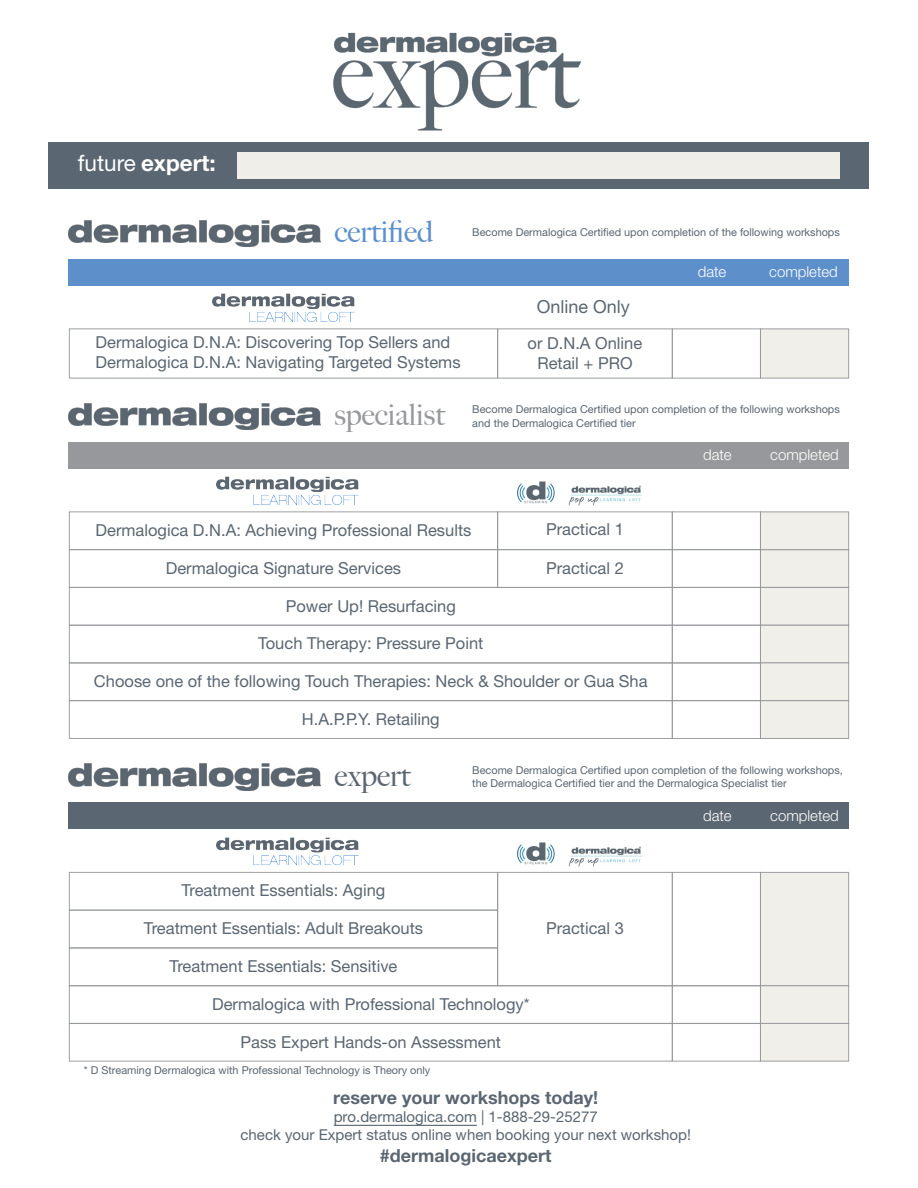
<style>
.page{position:relative;width:918px;height:1188px;background:#fff}
.page>*{position:absolute;margin:0;border:0;box-sizing:border-box;transform-origin:0 0}
.t1{font:500 30px "Big Caslon";color:#96989b}
.t2{font:500 30px "Big Caslon";color:#5d90cb}
.t3{font:500 30px "Big Caslon";color:#5a6671}
.t4{font:700 22.5px "Helvetica Neue LT Std";color:#fff}
.t5{font:700 18px "Helvetica Neue LT Std";color:#5a6671}
.t6{font:18px "Helvetica Neue LT Std";color:#5a6671}
.t7{font:16.5px "Helvetica Neue LT Std";color:#5a6671}
.t8{font:15px/18px "Helvetica Neue LT Std";color:#5a6671;text-align:center}
.t9{font:300 15px "Helvetica Neue LT Std";color:#fff}
.t10{font:10.8px "Helvetica Neue LT Std";color:#5a6671}
.s1{font-weight:400}
</style>
<div class="page">
<img style="left:517px;top:842px;width:133px;height:30px">
<img style="left:69px;top:764px;width:252px;height:26px">
<img style="left:217px;top:837px;width:141px;height:28px">
<div style="left:69px;top:872px;width:429px;height:39px;border:1px solid #96989b"></div>
<div style="left:497px;top:872px;width:176px;height:114px;border:1px solid #96989b"></div>
<div style="left:672px;top:872px;width:89px;height:114px;border:1px solid #96989b"></div>
<div style="left:760px;top:872px;width:89px;height:114px;background:#efeee9;border:1px solid #96989b"></div>
<div style="left:69px;top:802px;width:780px;height:27px;background:#5a6671"></div>
<div style="left:672px;top:985px;width:89px;height:39px;border:1px solid #96989b"></div>
<div style="left:760px;top:985px;width:89px;height:39px;background:#efeee9;border:1px solid #96989b"></div>
<div style="left:69px;top:910px;width:429px;height:38px;border:1px solid #96989b"></div>
<div style="left:69px;top:948px;width:429px;height:38px;border:1px solid #96989b"></div>
<div style="left:69px;top:985px;width:604px;height:39px;border:1px solid #96989b"></div>
<div style="left:672px;top:1023px;width:89px;height:39px;border:1px solid #96989b"></div>
<div style="left:760px;top:1023px;width:89px;height:39px;background:#efeee9;border:1px solid #96989b"></div>
<div style="left:69px;top:1023px;width:604px;height:39px;border:1px solid #96989b"></div>
<img style="left:517px;top:481px;width:125px;height:25px">
<img style="left:69px;top:403px;width:252px;height:27px">
<img style="left:217px;top:476px;width:141px;height:29px">
<div style="left:69px;top:511px;width:429px;height:39px;border:1px solid #96989b"></div>
<div style="left:497px;top:511px;width:176px;height:39px;border:1px solid #96989b"></div>
<div style="left:760px;top:549px;width:89px;height:39px;background:#efeee9;border:1px solid #96989b"></div>
<div style="left:69px;top:442px;width:780px;height:26px;background:#96989b"></div>
<div style="left:497px;top:549px;width:176px;height:39px;border:1px solid #96989b"></div>
<div style="left:672px;top:587px;width:89px;height:39px;border:1px solid #96989b"></div>
<div style="left:760px;top:587px;width:89px;height:39px;background:#efeee9;border:1px solid #96989b"></div>
<div style="left:672px;top:625px;width:89px;height:38px;border:1px solid #96989b"></div>
<div style="left:760px;top:625px;width:89px;height:38px;background:#efeee9;border:1px solid #96989b"></div>
<div style="left:69px;top:549px;width:429px;height:39px;border:1px solid #96989b"></div>
<div style="left:69px;top:587px;width:604px;height:39px;border:1px solid #96989b"></div>
<div style="left:69px;top:625px;width:604px;height:38px;border:1px solid #96989b"></div>
<div style="left:672px;top:662px;width:89px;height:39px;border:1px solid #96989b"></div>
<div style="left:760px;top:662px;width:89px;height:39px;background:#efeee9;border:1px solid #96989b"></div>
<div style="left:69px;top:662px;width:604px;height:39px;border:1px solid #96989b"></div>
<div style="left:672px;top:511px;width:89px;height:39px;border:1px solid #96989b"></div>
<div style="left:760px;top:511px;width:89px;height:39px;background:#efeee9;border:1px solid #96989b"></div>
<div style="left:672px;top:700px;width:89px;height:39px;border:1px solid #96989b"></div>
<div style="left:760px;top:700px;width:89px;height:39px;background:#efeee9;border:1px solid #96989b"></div>
<div style="left:69px;top:700px;width:604px;height:39px;border:1px solid #96989b"></div>
<img style="left:69px;top:220px;width:252px;height:27px">
<img style="left:213px;top:293px;width:141px;height:29px">
<div style="left:69px;top:328px;width:429px;height:51px;border:1px solid #96989b"></div>
<div style="left:497px;top:328px;width:176px;height:51px;border:1px solid #96989b"></div>
<div style="left:672px;top:328px;width:89px;height:51px;border:1px solid #96989b"></div>
<div style="left:760px;top:328px;width:89px;height:51px;background:#efeee9;border:1px solid #96989b"></div>
<div style="left:69px;top:259px;width:780px;height:26px;background:#5d90cb"></div>
<div style="left:49px;top:142px;width:820px;height:47px;background:#5a6671"></div>
<div style="left:238px;top:152px;width:602px;height:27px;background:#efeee9"></div>
<img style="left:333px;top:32px;width:249px;height:99px">
<hr style="left:334px;top:1125px;width:143px;height:1px;background:#5a6671">
<p class="t4" style="left:78px;top:149px;width:139px"><span class="s1">future</span> expert:</p>
<p class="t2" style="left:334px;top:207px;width:101px">certified</p>
<p class="t10" style="left:472px;top:226px;width:369px">Become Dermalogica Certified upon completion of the following workshops</p>
<p class="t6" style="left:537px;top:296px;width:95px">Online Only</p>
<p class="t9" style="left:698px;top:263px;width:30px">date</p>
<p class="t9" style="left:769px;top:263px;width:70px">completed</p>
<p class="t7" style="left:96px;top:332px;width:356px">Dermalogica D.N.A: Discovering Top Sellers and</p>
<p class="t7" style="left:96px;top:352px;width:367px">Dermalogica D.N.A: Navigating Targeted Systems</p>
<p class="t7" style="left:528px;top:333px;width:116px">or D.N.A Online</p>
<p class="t7" style="left:537px;top:353px;width:97px">Retail + PRO</p>
<p class="t1" style="left:334px;top:390px;width:112px">specialist</p>
<p class="t10" style="left:472px;top:403px;width:369px">Become Dermalogica Certified upon completion of the following workshops</p>
<p class="t10" style="left:472px;top:416px;width:165px">and the Dermalogica Certified tier</p>
<p class="t7" style="left:96px;top:520px;width:377px">Dermalogica D.N.A: Achieving Professional Results</p>
<p class="t7" style="left:546px;top:520px;width:79px">Practical 1</p>
<p class="t7" style="left:166px;top:558px;width:237px">Dermalogica Signature Services</p>
<p class="t7" style="left:546px;top:558px;width:79px">Practical 2</p>
<p class="t7" style="left:286px;top:596px;width:172px">Power Up! Resurfacing</p>
<p class="t7" style="left:258px;top:634px;width:227px">Touch Therapy: Pressure Point</p>
<p class="t7" style="left:94px;top:671px;width:555px">Choose one of the following Touch Therapies: Neck &amp; Shoulder or Gua Sha</p>
<p class="t7" style="left:302px;top:709px;width:139px">H.A.P.P.Y. Retailing</p>
<p class="t9" style="left:703px;top:446px;width:30px">date</p>
<p class="t9" style="left:770px;top:446px;width:70px">completed</p>
<p class="t3" style="left:334px;top:750px;width:78px">expert</p>
<p class="t10" style="left:472px;top:764px;width:372px">Become Dermalogica Certified upon completion of the following workshops,</p>
<p class="t10" style="left:472px;top:777px;width:316px">the Dermalogica Certified tier and the Dermalogica Specialist tier</p>
<p class="t9" style="left:703px;top:806px;width:30px">date</p>
<p class="t9" style="left:770px;top:806px;width:70px">completed</p>
<p class="t7" style="left:182px;top:881px;width:205px">Treatment Essentials: Aging</p>
<p class="t7" style="left:144px;top:919px;width:281px">Treatment Essentials: Adult Breakouts</p>
<p class="t7" style="left:546px;top:919px;width:79px">Practical 3</p>
<p class="t7" style="left:170px;top:956px;width:229px">Treatment Essentials: Sensitive</p>
<p class="t7" style="left:212px;top:994px;width:319px">Dermalogica with Professional Technology*</p>
<p class="t7" style="left:240px;top:1032px;width:262px">Pass Expert Hands-on Assessment</p>
<p class="t10" style="left:84px;top:1063px;width:348px">* D Streaming Dermalogica with Professional Technology is Theory only</p>
<p class="t5" style="left:333px;top:1087px;width:267px">reserve your workshops today!</p>
<p class="t8" style="left:241px;top:1108px;width:452px">pro.dermalogica.com | 1-888-29-25277<br>check your Expert status online when booking your next workshop!</p>
<p class="t5" style="left:380px;top:1144px;width:173px">#dermalogicaexpert</p>
</div>
